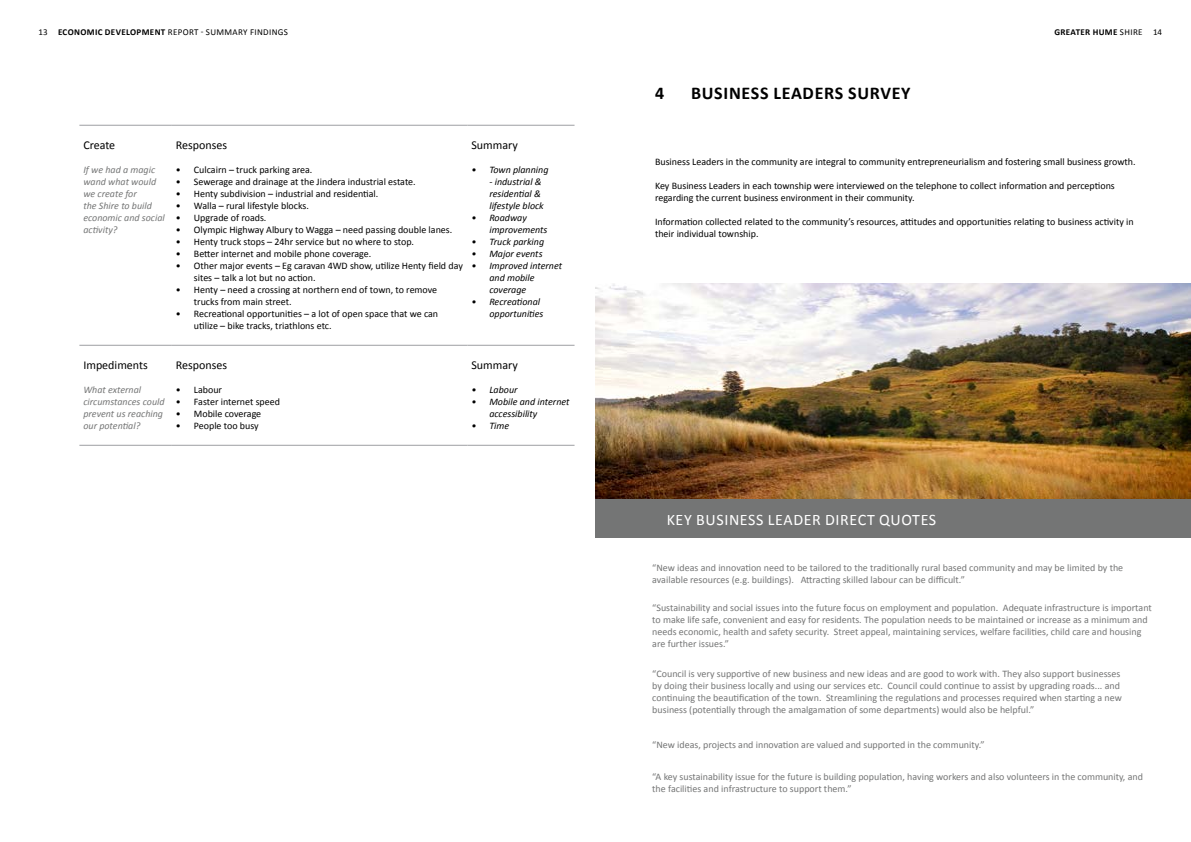
<style>
.page{position:relative;width:1191px;height:842px;background:#fff}
.page>*{position:absolute;margin:0;border:0;box-sizing:border-box;transform-origin:0 0}
.t1{font:700 18px "Calibri";letter-spacing:.04em;color:#000}
.t2{font:16px "Calibri";letter-spacing:.04em;color:#fff}
.t3{font:12px "Calibri";color:#000}
.t4{font:10px/12px "Calibri";color:#747575}
.t5{font:10px/12px "Calibri";color:#000}
.t6{font:italic 10px/12px "Calibri";color:#000}
.t7{font:italic 10px/12px "Calibri";color:#747575}
.t8{font:9px "Calibri";letter-spacing:.04em;color:#000}
.t9{font:700 9px "Calibri";letter-spacing:.04em;color:#000}
.s1{font-weight:700}
.s2{font-weight:400}
</style>
<div class="page">
<hr style="left:79px;top:125px;width:93px;height:1px;background:#9d9fa2">
<hr style="left:172px;top:125px;width:295px;height:1px;background:#9d9fa2">
<hr style="left:467px;top:125px;width:107px;height:1px;background:#9d9fa2">
<hr style="left:79px;top:345px;width:93px;height:1px;background:#9d9fa2">
<hr style="left:172px;top:345px;width:295px;height:1px;background:#9d9fa2">
<hr style="left:467px;top:345px;width:107px;height:1px;background:#9d9fa2">
<hr style="left:79px;top:445px;width:93px;height:1px;background:#9d9fa2">
<hr style="left:172px;top:445px;width:295px;height:1px;background:#9d9fa2">
<hr style="left:467px;top:445px;width:107px;height:1px;background:#9d9fa2">
<img style="left:595px;top:283px;width:596px;height:216px">
<div style="left:595px;top:499px;width:596px;height:39px;background:#747575"></div>
<p class="t8" style="left:39px;top:26px;width:251px">13 <span class="s1">ECONOMIC DEVELOPMENT</span> REPORT - SUMMARY FINDINGS</p>
<p class="t9" style="left:1054px;top:26px;width:109px">GREATER HUME <span class="s2">SHIRE 14</span></p>
<p class="t3" style="left:83px;top:138px;width:33px">Create</p>
<p class="t7" style="left:83px;top:164px;width:83px">If we had a magic wand what would we create for<br>the Shire to build economic and social activity?</p>
<p class="t3" style="left:176px;top:138px;width:53px">Responses</p>
<p class="t5" style="left:176px;top:164px;width:138px">• Culcairn – truck parking area.</p>
<p class="t5" style="left:176px;top:176px;width:241px">• Sewerage and drainage at the Jindera industrial estate.</p>
<p class="t5" style="left:176px;top:188px;width:204px">• Henty subdivision – industrial and residential.</p>
<p class="t5" style="left:176px;top:200px;width:135px">• Walla – rural lifestyle blocks.</p>
<p class="t5" style="left:176px;top:212px;width:92px">• Upgrade of roads.</p>
<p class="t5" style="left:176px;top:224px;width:278px">• Olympic Highway Albury to Wagga – need passing double lanes.</p>
<p class="t5" style="left:176px;top:236px;width:240px">• Henty truck stops – 24hr service but no where to stop.</p>
<p class="t5" style="left:176px;top:248px;width:197px">• Better internet and mobile phone coverage.</p>
<p class="t5" style="left:194px;top:260px;width:270px;text-indent:-18px">• Other major events – Eg caravan 4WD show, utilize Henty field day sites – talk a lot but no action.</p>
<p class="t5" style="left:194px;top:284px;width:245px;text-indent:-18px">• Henty – need a crossing at northern end of town, to remove trucks from main street.</p>
<p class="t5" style="left:194px;top:308px;width:246px;text-indent:-18px">• Recreational opportunities – a lot of open space that we can utilize – bike tracks, triathlons etc.</p>
<p class="t3" style="left:471px;top:138px;width:48px">Summary</p>
<p class="t6" style="left:471px;top:164px;width:79px">• Town planning</p>
<p class="t6" style="left:489px;top:176px;width:56px">- industrial &amp; residential &amp; lifestyle block</p>
<p class="t6" style="left:489px;top:212px;width:60px;text-indent:-18px">• Roadway improvements</p>
<p class="t6" style="left:471px;top:236px;width:74px">• Truck parking</p>
<p class="t6" style="left:471px;top:248px;width:73px">• Major events</p>
<p class="t6" style="left:489px;top:260px;width:74px;text-indent:-18px">• Improved internet and mobile coverage</p>
<p class="t6" style="left:489px;top:296px;width:56px;text-indent:-18px">• Recreational opportunities</p>
<p class="t3" style="left:83px;top:358px;width:66px">Impediments</p>
<p class="t7" style="left:83px;top:384px;width:83px">What external circumstances could prevent us reaching our potential?</p>
<p class="t3" style="left:176px;top:358px;width:53px">Responses</p>
<p class="t5" style="left:176px;top:384px;width:48px">• Labour</p>
<p class="t5" style="left:176px;top:396px;width:106px">• Faster internet speed</p>
<p class="t5" style="left:176px;top:408px;width:87px">• Mobile coverage</p>
<p class="t5" style="left:176px;top:420px;width:84px">• People too busy</p>
<p class="t3" style="left:471px;top:358px;width:48px">Summary</p>
<p class="t6" style="left:471px;top:384px;width:48px">• Labour</p>
<p class="t6" style="left:489px;top:396px;width:82px;text-indent:-18px">• Mobile and internet accessibility</p>
<p class="t6" style="left:471px;top:420px;width:39px">• Time</p>
<h1 class="t1" style="left:655px;top:81px;width:11px">4</h1>
<h1 class="t1" style="left:691px;top:81px;width:221px">BUSINESS LEADERS SURVEY</h1>
<p class="t5" style="left:655px;top:155px;width:482px">Business Leaders in the community are integral to community entrepreneurialism and fostering small business growth.</p>
<p class="t5" style="left:655px;top:179px;width:461px">Key Business Leaders in each township were interviewed on the telephone to collect information and perceptions regarding the current business environment in their community.</p>
<p class="t5" style="left:655px;top:215px;width:480px">Information collected related to the community’s resources, attitudes and opportunities relating to business activity in their individual township.</p>
<h2 class="t2" style="left:666px;top:510px;width:271px">KEY BUSINESS LEADER DIRECT QUOTES</h2>
<p class="t4" style="left:652px;top:561px;width:472px">“New ideas and innovation need to be tailored to the traditionally rural based community and may be limited by the available resources (e.g. buildings). Attracting skilled labour can be difficult.”</p>
<p class="t4" style="left:652px;top:602px;width:501px">“Sustainability and social issues into the future focus on employment and population. Adequate infrastructure is important to make life safe, convenient and easy for residents. The population needs to be maintained or increase as a minimum and needs economic, health and safety security. Street appeal, maintaining services, welfare facilities, child care and housing are further issues.”</p>
<p class="t4" style="left:652px;top:668px;width:471px">“Council is very supportive of new business and new ideas and are good to work with. They also support businesses by doing their business locally and using our services etc. Council could continue to assist by upgrading roads... and continuing the beautification of the town. Streamlining the regulations and processes required when starting a new business (potentially through the amalgamation of some departments) would also be helpful.”</p>
<p class="t4" style="left:652px;top:738px;width:334px">“New ideas, projects and innovation are valued and supported in the community.”</p>
<p class="t4" style="left:652px;top:771px;width:492px">“A key sustainability issue for the future is building population, having workers and also volunteers in the community, and the facilities and infrastructure to support them.”</p>
</div>
